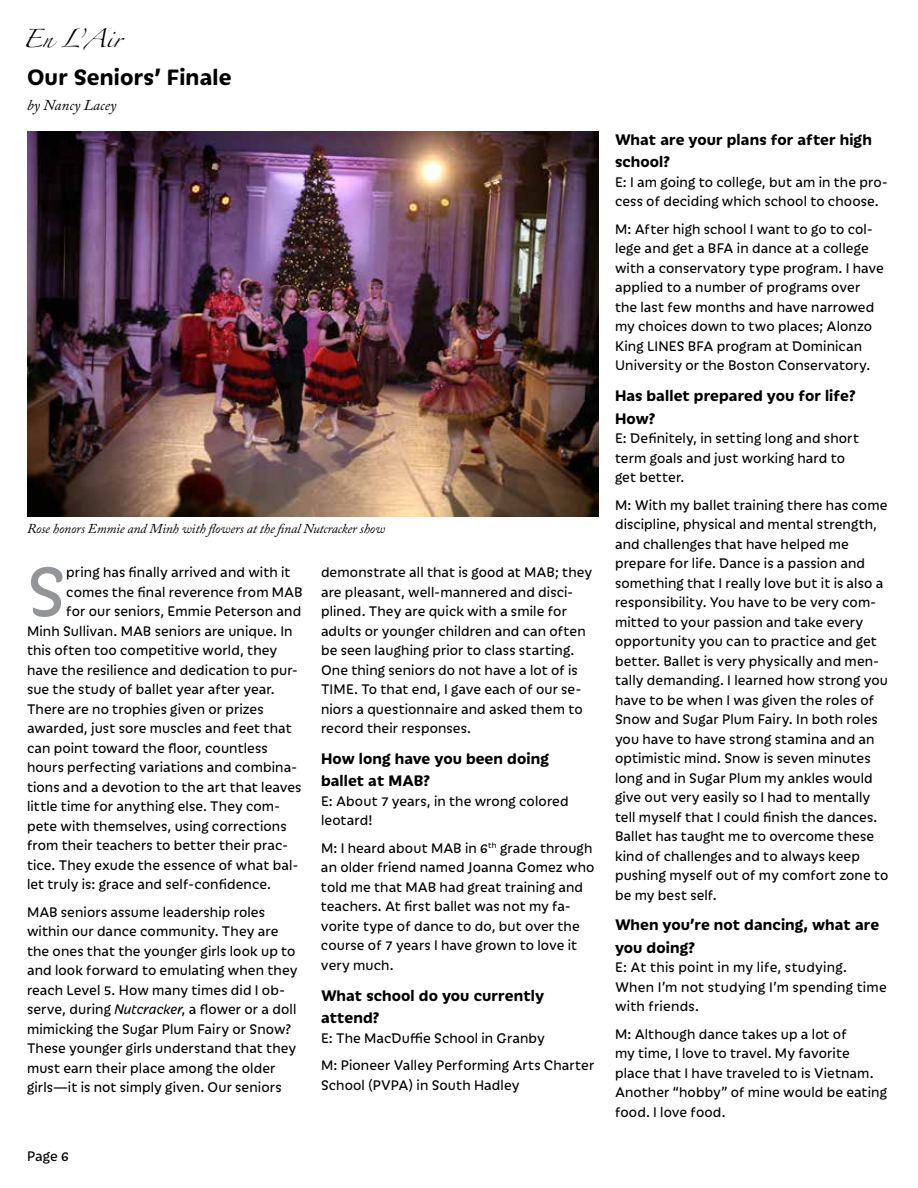
<style>
.page{position:relative;width:918px;height:1188px;background:#fff}
.page>*{position:absolute;margin:0;border:0;box-sizing:border-box;transform-origin:0 0}
.t1{font:75.6px "Iskra";color:#939598}
.t2{font:700 24px "Iskra";letter-spacing:.01em;color:#000}
.t3{font:700 16.5px/22.5px "Iskra";letter-spacing:.01em;color:#000}
.t4{font:16.5px "Zapfino";color:#000}
.t5{font:15px/19.5px "Iskra";letter-spacing:.01em;color:#000}
.t6{font:italic 15px "Adobe Caslon Pro";letter-spacing:.01em;color:#000}
.t7{font:italic 13.5px "Adobe Caslon Pro";letter-spacing:-.01em;color:#000}
.s1{font-style:italic}
</style>
<div class="page">
<img style="left:27px;top:132px;width:572px;height:384px">
<p class="t4" style="left:22px;top:32px;width:100px">En L’Air</p>
<h2 class="t2" style="left:27px;top:60px;width:206px">Our Seniors’ Finale</h2>
<p class="t6" style="left:27px;top:97px;width:91px">by Nancy Lacey</p>
<p class="t7" style="left:27px;top:521px;width:360px">Rose honors Emmie and Minh with flowers at the final Nutcracker show</p>
<h1 class="t1" style="left:27px;top:540px;width:41px">S</h1>
<p class="t5" style="left:66px;top:562px;width:226px">pring has finally arrived and with it</p>
<p class="t5" style="left:66px;top:581px;width:238px">comes the final reverence from MAB</p>
<p class="t5" style="left:66px;top:601px;width:237px">for our seniors, Emmie Peterson and</p>
<p class="t5" style="left:27px;top:620px;width:267px">Minh Sullivan. MAB seniors are unique. In</p>
<p class="t5" style="left:27px;top:640px;width:252px">this often too competitive world, they</p>
<p class="t5" style="left:27px;top:659px;width:272px">have the resilience and dedication to pur-</p>
<p class="t5" style="left:27px;top:679px;width:249px">sue the study of ballet year after year.</p>
<p class="t5" style="left:27px;top:698px;width:238px">There are no trophies given or prizes</p>
<p class="t5" style="left:27px;top:718px;width:266px">awarded, just sore muscles and feet that</p>
<p class="t5" style="left:27px;top:737px;width:242px">can point toward the floor, countless</p>
<p class="t5" style="left:27px;top:757px;width:271px">hours perfecting variations and combina-</p>
<p class="t5" style="left:27px;top:776px;width:276px">tions and a devotion to the art that leaves</p>
<p class="t5" style="left:27px;top:796px;width:254px">little time for anything else. They com-</p>
<p class="t5" style="left:27px;top:815px;width:261px">pete with themselves, using corrections</p>
<p class="t5" style="left:27px;top:835px;width:262px">from their teachers to better their prac-</p>
<p class="t5" style="left:27px;top:854px;width:273px">tice. They exude the essence of what bal-</p>
<p class="t5" style="left:27px;top:874px;width:246px">let truly is: grace and self-confidence.</p>
<p class="t5" style="left:27px;top:901px;width:272px">MAB seniors assume leadership roles within our dance community. They are the ones that the younger girls look up to and look forward to emulating when they reach Level 5. How many times did I ob&shy;serve, during <span class="s1">Nutcracker</span>, a flower or a doll mimicking the Sugar Plum Fairy or Snow?<br>These younger girls understand that they must earn their place among the older girls—it is not simply given. Our seniors</p>
<p class="t5" style="left:321px;top:562px;width:273px">demonstrate all that is good at MAB; they are pleasant, well-mannered and disci&shy;plined. They are quick with a smile for adults or younger children and can often be seen laughing prior to class starting.<br>One thing seniors do not have a lot of is TIME. To that end, I gave each of our se&shy;niors a questionnaire and asked them to record their responses.</p>
<p class="t3" style="left:321px;top:746px;width:229px">How long have you been doing ballet at MAB?</p>
<p class="t5" style="left:321px;top:790px;width:249px">E: About 7 years, in the wrong colored leotard!</p>
<p class="t5" style="left:321px;top:837px;width:275px">M: I heard about MAB in 6<sup>th</sup> grade through an older friend named Joanna Gomez who told me that MAB had great training and teachers. At first ballet was not my fa&shy;vorite type of dance to do, but over the course of 7 years I have grown to love it very much.</p>
<p class="t3" style="left:321px;top:983px;width:225px">What school do you currently attend?</p>
<p class="t5" style="left:321px;top:1023px;width:275px;line-height:27.6px">E: The MacDuffie School in Granby<br>M: Pioneer Valley Performing Arts Charter</p>
<p class="t5" style="left:321px;top:1074px;width:200px">School (PVPA) in South Hadley</p>
<p class="t5" style="left:27px;top:1146px;width:43px">Page 6</p>
<p class="t3" style="left:615px;top:127px;width:258px">What are your plans for after high school?</p>
<p class="t5" style="left:615px;top:171px;width:274px">E: I am going to college, but am in the pro&shy;cess of deciding which school to choose.</p>
<p class="t5" style="left:615px;top:219px;width:270px">M: After high school I want to go to col&shy;lege and get a BFA in dance at a college with a conservatory type program. I have applied to a number of programs over the last few months and have narrowed my choices down to two places; Alonzo King LINES BFA program at Dominican University or the Boston Conservatory.</p>
<p class="t3" style="left:615px;top:383px;width:242px">Has ballet prepared you for life?<br>How?</p>
<p class="t5" style="left:615px;top:428px;width:246px">E: Definitely, in setting long and short term goals and just working hard to get better.</p>
<p class="t5" style="left:615px;top:494px;width:275px">M: With my ballet training there has come discipline, physical and mental strength, and challenges that have helped me prepare for life. Dance is a passion and something that I really love but it is also a responsibility. You have to be very com&shy;mitted to your passion and take every opportunity you can to practice and get better. Ballet is very physically and men&shy;tally demanding. I learned how strong you have to be when I was given the roles of Snow and Sugar Plum Fairy. In both roles you have to have strong stamina and an optimistic mind. Snow is seven minutes long and in Sugar Plum my ankles would give out very easily so I had to mentally tell myself that I could finish the dances.<br>Ballet has taught me to overcome these kind of challenges and to always keep pushing myself out of my comfort zone to be my best self.</p>
<p class="t3" style="left:615px;top:912px;width:266px">When you’re not dancing, what are you doing?</p>
<p class="t5" style="left:615px;top:957px;width:273px">E: At this point in my life, studying.<br>When I’m not studying I’m spending time with friends.</p>
<p class="t5" style="left:615px;top:1023px;width:274px">M: Although dance takes up a lot of<br>my time, I love to travel. My favorite place that I have traveled to is Vietnam.<br>Another “hobby” of mine would be eating food. I love food.</p>
</div>
